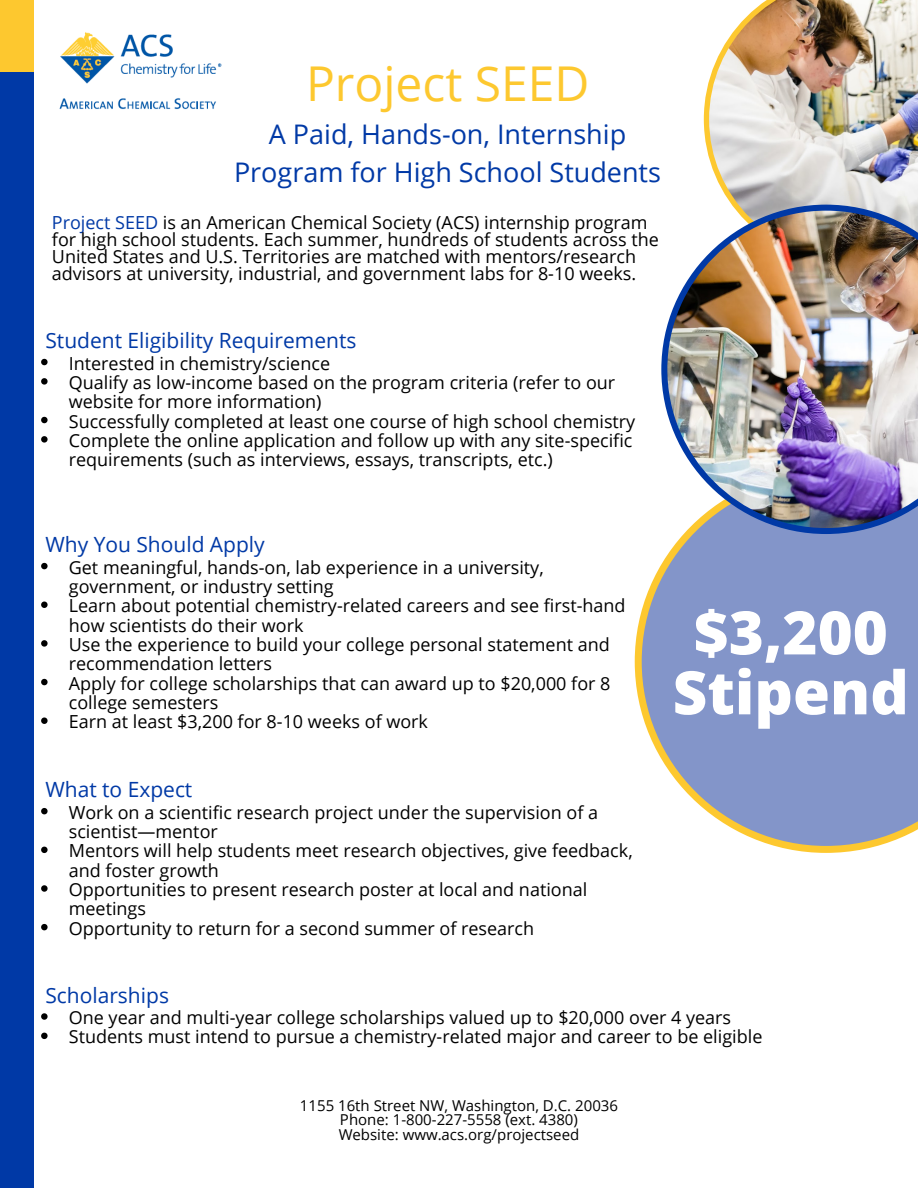
<style>
.page{position:relative;width:918px;height:1188px;background:#fff}
.page>*{position:absolute;margin:0;border:0;box-sizing:border-box;transform-origin:0 0}
.t1{font:800 60px/59.8px "Open Sans";color:#fff;text-align:center}
.t2{font:48px "Open Sans";color:#fdc82f}
.t3{font:27px/37.2px "Open Sans";color:#0039a6;text-align:center}
.t4{font:21px "Open Sans";color:#0039a6}
.t5{font:18px/19.4px "Open Sans";color:#000}
.t6{font:15px "Open Sans";color:#000}
.s1{color:#0039a6}
</style>
<div class="page">
<div style="left:0;top:72px;width:34px;height:1116px;background:#0039a6"></div>
<div style="left:0;top:0;width:34px;height:72px;background:#fdc82f"></div>
<img style="left:704px;top:0;width:214px;height:205px">
<svg style="left:635px;top:534px;width:283px;height:319px;fill:#8395c9"></svg>
<img style="left:661px;top:205px;width:257px;height:329px">
<img style="left:59px;top:32px;width:163px;height:78px">
<svg style="left:41px;top:359px;width:7px;height:6px"></svg>
<svg style="left:41px;top:378px;width:7px;height:7px"></svg>
<svg style="left:41px;top:417px;width:7px;height:6px"></svg>
<svg style="left:41px;top:436px;width:7px;height:7px"></svg>
<svg style="left:41px;top:563px;width:7px;height:6px"></svg>
<svg style="left:41px;top:602px;width:7px;height:6px"></svg>
<svg style="left:41px;top:640px;width:7px;height:7px"></svg>
<svg style="left:41px;top:679px;width:7px;height:6px"></svg>
<svg style="left:41px;top:718px;width:7px;height:6px"></svg>
<svg style="left:41px;top:808px;width:7px;height:6px"></svg>
<svg style="left:41px;top:847px;width:7px;height:6px"></svg>
<svg style="left:41px;top:885px;width:7px;height:7px"></svg>
<svg style="left:41px;top:924px;width:7px;height:6px"></svg>
<svg style="left:41px;top:1013px;width:7px;height:7px"></svg>
<svg style="left:41px;top:1033px;width:7px;height:6px"></svg>
<p class="t2" style="left:306px;top:49px;width:285px">Project SEED</p>
<p class="t3" style="left:234px;top:115px;width:429px">A Paid, Hands-on, Internship<br>Program for High School Students</p>
<p class="t5" style="left:52px;top:213px;width:608px;line-height:17.2px"><span class="s1">Project SEED</span> is an American Chemical Society (ACS) internship program for high school students. Each summer, hundreds of students across the United States and U.S. Territories are matched with mentors/research advisors at university, industrial, and government labs for 8-10 weeks.</p>
<p class="t4" style="left:45px;top:326px;width:313px">Student Eligibility Requirements</p>
<p class="t5" style="left:69px;top:353px;width:263px">Interested in chemistry/science</p>
<p class="t5" style="left:69px;top:372px;width:548px">Qualify as low-income based on the program criteria (refer to our website for more information)</p>
<p class="t5" style="left:69px;top:411px;width:568px">Successfully completed at least one course of high school chemistry</p>
<p class="t5" style="left:69px;top:430px;width:565px">Complete the online application and follow up with any site-specific requirements (such as interviews, essays, transcripts, etc.)</p>
<p class="t4" style="left:45px;top:530px;width:221px">Why You Should Apply</p>
<p class="t5" style="left:69px;top:557px;width:476px">Get meaningful, hands-on, lab experience in a university, government, or industry setting</p>
<p class="t5" style="left:69px;top:596px;width:558px">Learn about potential chemistry-related careers and see first-hand how scientists do their work</p>
<p class="t5" style="left:69px;top:634px;width:543px">Use the experience to build your college personal statement and recommendation letters</p>
<p class="t5" style="left:69px;top:673px;width:543px">Apply for college scholarships that can award up to $20,000 for 8 college semesters</p>
<p class="t5" style="left:69px;top:712px;width:361px">Earn at least $3,200 for 8-10 weeks of work</p>
<p class="t4" style="left:45px;top:775px;width:148px">What to Expect</p>
<p class="t5" style="left:69px;top:802px;width:531px">Work on a scientific research project under the supervision of a scientist—mentor</p>
<p class="t5" style="left:69px;top:841px;width:565px">Mentors will help students meet research objectives, give feedback, and foster growth</p>
<p class="t5" style="left:69px;top:879px;width:520px">Opportunities to present research poster at local and national meetings</p>
<p class="t5" style="left:69px;top:918px;width:467px">Opportunity to return for a second summer of research</p>
<p class="t4" style="left:45px;top:980px;width:125px">Scholarships</p>
<p class="t1" style="left:673px;top:601px;width:238px">$3,200<br>Stipend</p>
<p class="t5" style="left:69px;top:1007px;width:664px">One year and multi-year college scholarships valued up to $20,000 over 4 years</p>
<p class="t5" style="left:69px;top:1027px;width:695px">Students must intend to pursue a chemistry-related major and career to be eligible</p>
<p class="t6" style="left:300px;top:1095px;width:320px">1155 16th Street NW, Washington, D.C. 20036</p>
<p class="t6" style="left:340px;top:1109px;width:239px">Phone: 1-800-227-5558 (ext. 4380)</p>
<p class="t6" style="left:339px;top:1124px;width:242px">Website: www.acs.org/projectseed</p>
</div>
